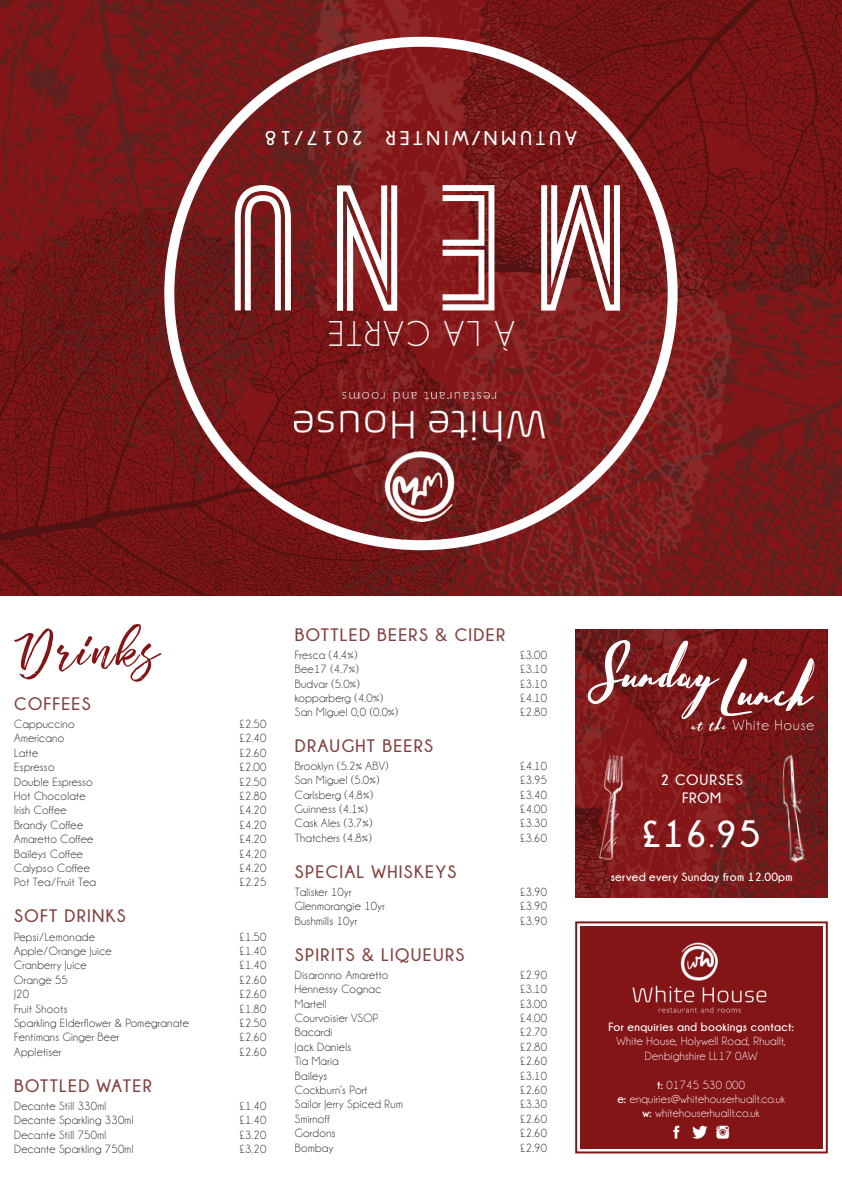
<style>
.page{position:relative;width:842px;height:1191px;background:#fff}
.page>*{position:absolute;margin:0;border:0;box-sizing:border-box;transform-origin:0 0}
.t1{font:700 170px "Ostrich Sans";color:#fff}
.t2{font:90px "Hello Stockholm";letter-spacing:.01em;color:#fff}
.t3{font:60px "Vincentia";letter-spacing:.05em;color:#841517}
.t4{font:700 38px "Champagne&Limousines";color:#fff}
.t5{font:36px "Champagne&Limousines";color:#fff}
.t6{font:700 20px "Champagne&Limousines";letter-spacing:.2em;color:#fff}
.t7{font:700 18px "Champagne&Limousines";letter-spacing:.075em;color:#82423f}
.t8{font:15px "Champagne&Limousines";letter-spacing:.075em;color:#fff}
.t9{font:700 15px/18px "Champagne&Limousines";color:#fff}
.t10{font:12px "Champagne&Limousines";letter-spacing:.025em;color:#231f20}
.t11{font:12px/14.4px "Champagne&Limousines";letter-spacing:.025em;color:#fff;text-align:center}
.t12{font:700 12px "Champagne&Limousines";letter-spacing:.025em;color:#fff}
.s1{font-family:"Raleway";font-weight:300;font-size:11px}
.s2{font-family:"Raleway";font-weight:500}
.s3{font-family:"Hello Stockholm";font-size:24px}
.s4{font-weight:400}
.s5{font-weight:700}
</style>
<div class="page">
<img style="left:0;top:0;width:842px;height:595px">
<div style="left:580px;top:926px;width:243px;height:222px;background:#841517"></div>
<img style="left:632px;top:942px;width:135px;height:71px">
<img style="left:673px;top:1125px;width:57px;height:14px">
<img style="left:295px;top:393px;width:249px;height:129px">
<div style="left:575px;top:921px;width:253px;height:232px;border:2px solid #841517"></div>
<img style="left:575px;top:629px;width:253px;height:268px">
<img style="left:594px;top:744px;width:39px;height:123px">
<img style="left:770px;top:739px;width:39px;height:134px">
<h3 class="t6" style="left:364px;top:149px;width:100px;rotate:-180deg">2017/18</h3>
<h3 class="t6" style="left:516px;top:149px;width:63px;rotate:-180deg">m n w i n t e r/</h3>
<h3 class="t6" style="left:577px;top:149px;width:15px;rotate:-180deg">autu</h3>
<h1 class="t1" style="left:620px;top:311px;width:399px;rotate:-180deg">MENU</h1>
<h3 class="t5" style="left:430px;top:351px;width:46px;rotate:-180deg">Carte</h3>
<h3 class="t5" style="left:514px;top:351px;width:52px;rotate:-180deg">À la</h3>
<h3 class="t3" style="left:14px;top:620px;width:146px">Drinks</h3>
<h3 class="t7" style="left:14px;top:694px;width:78px">COFFEES</h3>
<p class="t10" style="left:14px;top:718px;width:62px">Cappuccino</p>
<p class="t10" style="left:240px;top:718px;width:28px">£2.50</p>
<p class="t10" style="left:14px;top:732px;width:52px">Americano</p>
<p class="t10" style="left:240px;top:732px;width:28px">£2.40</p>
<p class="t10" style="left:14px;top:746px;width:25px">Latte</p>
<p class="t10" style="left:240px;top:746px;width:28px">£2.60</p>
<p class="t10" style="left:14px;top:761px;width:42px">Espresso</p>
<p class="t10" style="left:240px;top:761px;width:28px">£2.00</p>
<p class="t10" style="left:14px;top:775px;width:80px">Double Espresso</p>
<p class="t10" style="left:240px;top:775px;width:28px">£2.50</p>
<p class="t10" style="left:14px;top:790px;width:73px">Hot Chocolate</p>
<p class="t10" style="left:240px;top:790px;width:28px">£2.80</p>
<p class="t10" style="left:14px;top:804px;width:54px">Irish Coffee</p>
<p class="t10" style="left:240px;top:804px;width:28px">£4.20</p>
<p class="t10" style="left:14px;top:818px;width:70px">Brandy Coffee</p>
<p class="t10" style="left:240px;top:818px;width:28px">£4.20</p>
<p class="t10" style="left:14px;top:833px;width:80px">Amaretto Coffee</p>
<p class="t10" style="left:240px;top:833px;width:28px">£4.20</p>
<p class="t10" style="left:14px;top:847px;width:70px">Baileys Coffee</p>
<p class="t10" style="left:240px;top:847px;width:28px">£4.20</p>
<p class="t10" style="left:14px;top:862px;width:77px">Calypso Coffee</p>
<p class="t10" style="left:240px;top:862px;width:28px">£4.20</p>
<p class="t10" style="left:14px;top:876px;width:83px">Pot Tea/Fruit Tea</p>
<p class="t10" style="left:240px;top:876px;width:28px">£2.25</p>
<h3 class="t7" style="left:14px;top:906px;width:113px">SOFT DRINKS</h3>
<p class="t10" style="left:14px;top:930px;width:82px">Pepsi/Lemonade</p>
<p class="t10" style="left:240px;top:930px;width:28px">£1.50</p>
<p class="t10" style="left:14px;top:944px;width:99px">Apple/Orange Juice</p>
<p class="t10" style="left:240px;top:944px;width:28px">£1.40</p>
<p class="t10" style="left:14px;top:959px;width:74px">Cranberry Juice</p>
<p class="t10" style="left:240px;top:959px;width:28px">£1.40</p>
<p class="t10" style="left:14px;top:973px;width:55px">Orange 55</p>
<p class="t10" style="left:240px;top:973px;width:28px">£2.60</p>
<p class="t10" style="left:14px;top:988px;width:16px">J20</p>
<p class="t10" style="left:240px;top:988px;width:28px">£2.60</p>
<p class="t10" style="left:14px;top:1002px;width:55px">Fruit Shoots</p>
<p class="t10" style="left:240px;top:1002px;width:28px">£1.80</p>
<p class="t10" style="left:14px;top:1016px;width:176px">Sparkling Elderflower <span class="s1">&amp;</span> Pomegranate</p>
<p class="t10" style="left:240px;top:1016px;width:28px">£2.50</p>
<p class="t10" style="left:14px;top:1031px;width:106px">Fentimans Ginger Beer</p>
<p class="t10" style="left:240px;top:1031px;width:28px">£2.60</p>
<p class="t10" style="left:14px;top:1045px;width:49px">Appletiser</p>
<p class="t10" style="left:240px;top:1045px;width:28px">£2.60</p>
<h3 class="t7" style="left:14px;top:1075px;width:139px">BOTTLED WATER</h3>
<p class="t10" style="left:14px;top:1099px;width:94px">Decante Still 330ml</p>
<p class="t10" style="left:240px;top:1099px;width:28px">£1.40</p>
<p class="t10" style="left:14px;top:1114px;width:121px">Decante Sparkling 330ml</p>
<p class="t10" style="left:240px;top:1114px;width:28px">£1.40</p>
<p class="t10" style="left:14px;top:1128px;width:94px">Decante Still 750ml</p>
<p class="t10" style="left:240px;top:1128px;width:28px">£3.20</p>
<p class="t10" style="left:14px;top:1142px;width:121px">Decante Sparkling 750ml</p>
<p class="t10" style="left:240px;top:1142px;width:28px">£3.20</p>
<h3 class="t7" style="left:295px;top:625px;width:212px">BOTTLED BEERS <span class="s2">&amp;</span> CIDER</h3>
<p class="t10" style="left:295px;top:649px;width:64px">Fresca (4.4%)</p>
<p class="t10" style="left:520px;top:649px;width:28px">£3.00</p>
<p class="t10" style="left:295px;top:663px;width:65px">Bee17 (4.7%)</p>
<p class="t10" style="left:520px;top:663px;width:28px">£3.10</p>
<p class="t10" style="left:295px;top:678px;width:66px">Budvar (5.0%)</p>
<p class="t10" style="left:520px;top:678px;width:28px">£3.10</p>
<p class="t10" style="left:295px;top:692px;width:90px">kopparberg (4.0%)</p>
<p class="t10" style="left:520px;top:692px;width:28px">£4.10</p>
<p class="t10" style="left:295px;top:706px;width:105px">San Miguel 0,0 (0.0%)</p>
<p class="t10" style="left:520px;top:706px;width:28px">£2.80</p>
<h3 class="t7" style="left:295px;top:736px;width:140px">DRAUGHT BEERS</h3>
<p class="t10" style="left:295px;top:760px;width:95px">Brooklyn (5.2% ABV)</p>
<p class="t10" style="left:520px;top:760px;width:28px">£4.10</p>
<p class="t10" style="left:295px;top:774px;width:86px">San Miguel (5.0%)</p>
<p class="t10" style="left:520px;top:774px;width:28px">£3.95</p>
<p class="t10" style="left:295px;top:788px;width:80px">Carlsberg (4.8%)</p>
<p class="t10" style="left:520px;top:788px;width:28px">£3.40</p>
<p class="t10" style="left:295px;top:803px;width:74px">Guinness (4.1%)</p>
<p class="t10" style="left:520px;top:803px;width:28px">£4.00</p>
<p class="t10" style="left:295px;top:817px;width:79px">Cask Ales (3.7%)</p>
<p class="t10" style="left:520px;top:817px;width:28px">£3.30</p>
<p class="t10" style="left:295px;top:832px;width:78px">Thatchers (4.8%)</p>
<p class="t10" style="left:520px;top:832px;width:28px">£3.60</p>
<h3 class="t7" style="left:295px;top:861px;width:163px">SPECIAL WHISKEYS</h3>
<p class="t10" style="left:295px;top:886px;width:58px">Talisker 10yr</p>
<p class="t10" style="left:520px;top:886px;width:28px">£3.90</p>
<p class="t10" style="left:295px;top:900px;width:91px">Glenmorangie 10yr</p>
<p class="t10" style="left:520px;top:900px;width:28px">£3.90</p>
<p class="t10" style="left:295px;top:914px;width:64px">Bushmills 10yr</p>
<p class="t10" style="left:520px;top:914px;width:28px">£3.90</p>
<h3 class="t7" style="left:295px;top:944px;width:171px">SPIRITS <span class="s2">&amp;</span> LIQUEURS</h3>
<p class="t10" style="left:295px;top:968px;width:95px">Disaronno Amaretto</p>
<p class="t10" style="left:520px;top:968px;width:28px">£2.90</p>
<p class="t10" style="left:295px;top:983px;width:88px">Hennessy Cognac</p>
<p class="t10" style="left:520px;top:983px;width:28px">£3.10</p>
<p class="t10" style="left:295px;top:997px;width:33px">Martell</p>
<p class="t10" style="left:520px;top:997px;width:28px">£3.00</p>
<p class="t10" style="left:295px;top:1012px;width:85px">Courvoisier VSOP</p>
<p class="t10" style="left:520px;top:1012px;width:28px">£4.00</p>
<p class="t10" style="left:295px;top:1026px;width:39px">Bacardi</p>
<p class="t10" style="left:520px;top:1026px;width:28px">£2.70</p>
<p class="t10" style="left:295px;top:1040px;width:58px">Jack Daniels</p>
<p class="t10" style="left:520px;top:1040px;width:28px">£2.80</p>
<p class="t10" style="left:295px;top:1055px;width:46px">Tia Maria</p>
<p class="t10" style="left:520px;top:1055px;width:28px">£2.60</p>
<p class="t10" style="left:295px;top:1069px;width:34px">Baileys</p>
<p class="t10" style="left:520px;top:1069px;width:28px">£3.10</p>
<p class="t10" style="left:295px;top:1084px;width:74px">Cockburn’s Port</p>
<p class="t10" style="left:520px;top:1084px;width:28px">£2.60</p>
<p class="t10" style="left:295px;top:1098px;width:109px">Sailor Jerry Spiced Rum</p>
<p class="t10" style="left:520px;top:1098px;width:28px">£3.30</p>
<p class="t10" style="left:295px;top:1112px;width:36px">Smirnoff</p>
<p class="t10" style="left:520px;top:1112px;width:28px">£2.60</p>
<p class="t10" style="left:295px;top:1127px;width:42px">Gordons</p>
<p class="t10" style="left:520px;top:1127px;width:28px">£2.60</p>
<p class="t10" style="left:295px;top:1141px;width:40px">Bombay</p>
<p class="t10" style="left:520px;top:1141px;width:28px">£2.90</p>
<h2 class="t2" style="left:598px;top:639px;width:119px">Sunday</h2>
<h2 class="t2" style="left:723px;top:657px;width:89px">Lunch</h2>
<p class="t8" style="left:691px;top:717px;width:124px"><span class="s3">at the</span> White House</p>
<p class="t9" style="left:682px;top:770px;width:39px;text-indent:-22px">2 courses<br>FROM</p>
<h3 class="t4" style="left:643px;top:813px;width:119px">£16<span class="s4">.</span>95</h3>
<p class="t12" style="left:611px;top:870px;width:183px">served every Sunday from 12.00pm</p>
<p class="t12" style="left:608px;top:1020px;width:187px">For enquiries and bookings contact:</p>
<p class="t11" style="left:616px;top:1034px;width:171px">White House, Holywell Road, Rhuallt,<br>Denbighshire LL17 0AW</p>
<p class="t11" style="left:617px;top:1077px;width:169px"><span class="s5">t:</span> 01745 530 000<br><span class="s5">e:</span> enquiries@whitehouserhuallt.co.uk <span class="s5">w:</span> whitehouserhuallt.co.uk</p>
</div>
